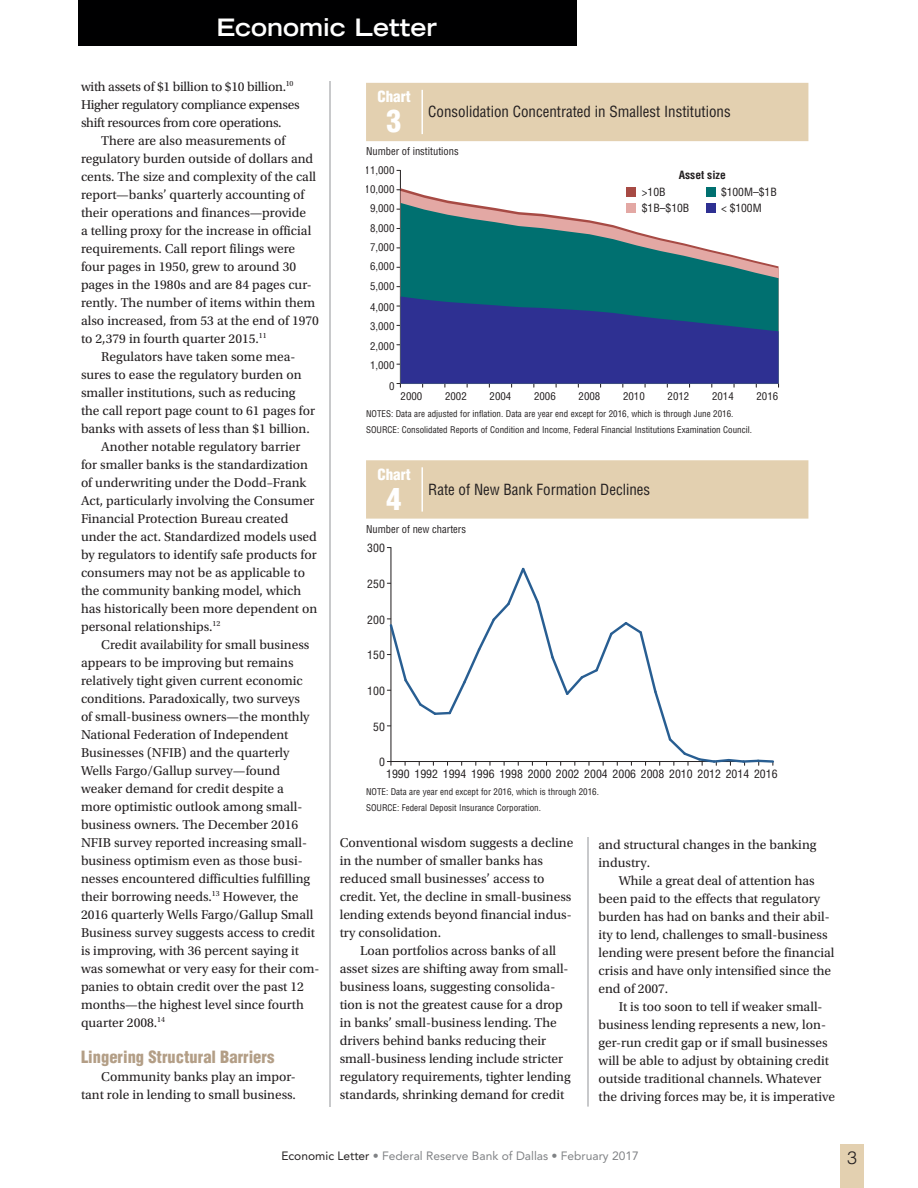
<style>
.page{position:relative;width:918px;height:1188px;background:#fff}
.page>*{position:absolute;margin:0;border:0;box-sizing:border-box;transform-origin:0 0}
.Chart{font:900 condensed 30px "Helvetica LT Std";color:#fff}
.t1{font:700 expanded 24px "Trade Gothic LT Std";color:#fff}
.Page_No{font:300 18px "Helvetica LT Std";color:#231f20}
.Subhead{font:900 condensed 16.5px "Helvetica LT Std";color:#b39e86}
.ChartTitle{font:condensed 15px "Helvetica LT Std";color:#231f20}
.Chart_word{font:900 condensed 15px "Helvetica LT Std";color:#fff}
.BodyText{font:13.5px/18px "Utopia Std";color:#231f20}
.BodyText-2{font:13.5px/18px "Utopia Std";letter-spacing:-.02em;color:#231f20}
.t2{font:12px "Avenir LT Std";color:#808285}
.t3{font:condensed 11.25px "Helvetica LT Std";color:#231f20;scale:1.04 1}
.t4{font:condensed 11.1px/16.8px "Helvetica LT Std";color:#231f20;scale:1.04 1}
.ChartAxis{font:condensed 10.5px "Helvetica LT Std";color:#231f20;scale:1.04 1}
.ChartAxis-2{font:condensed 10.5px "Helvetica LT Std";color:#231f20}
.Source{font:condensed 9px "Helvetica LT Std";color:#231f20}
.s1{font-weight:700}
.s2{color:#231f20}
</style>
<div class="page">
<div style="left:78px;top:0;width:499px;height:46px;background:#000001"></div>
<div style="left:840px;top:1144px;width:24px;height:44px;background:#e3d0b0"></div>
<div style="left:366px;top:83px;width:442px;height:58px;background:#e3d0b0"></div>
<hr style="left:421px;top:90px;width:2px;height:44px;background:#fff">
<div style="left:366px;top:460px;width:442px;height:59px;background:#e3d0b0"></div>
<hr style="left:421px;top:467px;width:2px;height:45px;background:#fff">
<hr style="left:400px;top:170px;width:1px;height:214px;background:#231f20">
<svg style="left:401px;top:191px;width:315px;height:12px"></svg>
<svg style="left:401px;top:203px;width:378px;height:94px;fill:#007070"></svg>
<svg style="left:397px;top:297px;width:382px;height:90px;background:#2e438f"></svg>
<div style="left:706px;top:187px;width:9px;height:9px;background:#007070"></div>
<div style="left:706px;top:203px;width:9px;height:10px;background:#2e3092"></div>
<div style="left:626px;top:187px;width:10px;height:10px;background:#a74a44"></div>
<div style="left:626px;top:203px;width:10px;height:9px;background:#e3a8a4"></div>
<hr style="left:391px;top:548px;width:1px;height:214px;background:#231f20">
<svg style="left:387px;top:566px;width:387px;height:199px"></svg>
<hr style="left:330px;top:81px;width:1px;height:1026px;background:#939598">
<hr style="left:588px;top:837px;width:1px;height:270px;background:#939598">
<h2 class="t1" style="left:217px;top:12px;width:222px">Economic Letter</h2>
<p class="BodyText-2" style="left:81px;top:78px;width:220px">with assets of $1 billion to $10 billion.<sup>10<br></sup>Higher regulatory compliance expenses shift resources from core operations.</p>
<p class="BodyText" style="left:81px;top:132px;width:240px;text-indent:20px">There are also measurements of regulatory burden outside of dollars and cents. The size and complexity of the call report—banks’ quarterly accounting of their operations and finances—provide<br>a telling proxy for the increase in official requirements. Call report filings were four pages in 1950, grew to around 30 pages in the 1980s and are 84 pages cur&shy;rently. The number of items within them also increased, from 53 at the end of 1970 to 2,379 in fourth quarter 2015.<sup>11</sup></p>
<p class="BodyText" style="left:81px;top:348px;width:236px;text-indent:20px">Regulators have taken some mea&shy;sures to ease the regulatory burden on smaller institutions, such as reducing the call report page count to 61 pages for banks with assets of less than $1 billion.</p>
<p class="BodyText" style="left:81px;top:438px;width:238px;text-indent:20px">Another notable regulatory barrier for smaller banks is the standardization of underwriting under the Dodd–Frank Act, particularly involving the Consumer Financial Protection Bureau created under the act. Standardized models used by regulators to identify safe products for consumers may not be as applicable to the community banking model, which has historically been more dependent on personal relationships.<sup>12</sup></p>
<p class="BodyText" style="left:81px;top:636px;width:240px;text-indent:20px">Credit availability for small business appears to be improving but remains relatively tight given current economic conditions. Paradoxically, two surveys<br>of small-business owners—the monthly National Federation of Independent Businesses (NFIB) and the quarterly Wells Fargo/Gallup survey—found weaker demand for credit despite a<br>more optimistic outlook among small&shy;business owners. The December 2016<br>NFIB survey reported increasing small&shy;business optimism even as those busi&shy;nesses encountered difficulties fulfilling their borrowing needs.<sup>13</sup> However, the 2016 quarterly Wells Fargo/Gallup Small Business survey suggests access to credit is improving, with 36 percent saying it was somewhat or very easy for their com&shy;panies to obtain credit over the past 12 months—the highest level since fourth quarter 2008.<sup>14</sup></p>
<p class="Subhead" style="left:81px;top:1046px;width:195px">Lingering Structural Barriers</p>
<p class="BodyText" style="left:81px;top:1068px;width:216px;text-align:right">Community banks play an impor&shy;tant role in lending to small business.</p>
<p class="Chart_word" style="left:377px;top:87px;width:35px">Chart</p>
<p class="Chart" style="left:387px;top:102px;width:16px">3</p>
<p class="ChartTitle" style="left:428px;top:103px;width:304px">Consolidation Concentrated in Smallest Institutions</p>
<p class="ChartAxis-2" style="left:366px;top:145px;width:94px">Number of institutions</p>
<p class="ChartAxis" style="left:365px;top:163px;width:30px">11,000</p>
<p class="ChartAxis" style="left:365px;top:183px;width:30px">10,000</p>
<p class="ChartAxis" style="left:370px;top:202px;width:25px">9,000</p>
<p class="ChartAxis" style="left:370px;top:221px;width:25px">8,000</p>
<p class="ChartAxis" style="left:370px;top:241px;width:25px">7,000</p>
<p class="ChartAxis" style="left:370px;top:260px;width:25px">6,000</p>
<p class="ChartAxis" style="left:370px;top:279px;width:25px">5,000</p>
<p class="ChartAxis" style="left:370px;top:300px;width:25px">4,000</p>
<p class="ChartAxis" style="left:370px;top:320px;width:25px">3,000</p>
<p class="ChartAxis" style="left:370px;top:339px;width:25px">2,000</p>
<p class="ChartAxis" style="left:370px;top:359px;width:25px">1,000</p>
<p class="t4" style="left:721px;top:166px;width:55px;text-indent:-42px"><span class="s1">Asset size </span>$100M–$1B &lt; $100M</p>
<p class="t4" style="left:642px;top:184px;width:47px;line-height:15.9px">&gt;10B $1B–$10B</p>
<p class="ChartAxis" style="left:389px;top:380px;width:7px">0</p>
<p class="ChartAxis" style="left:401px;top:389px;width:22px">2000</p>
<p class="ChartAxis" style="left:445px;top:389px;width:22px">2002</p>
<p class="ChartAxis" style="left:490px;top:389px;width:22px">2004</p>
<p class="ChartAxis" style="left:534px;top:389px;width:22px">2006</p>
<p class="ChartAxis" style="left:579px;top:389px;width:22px">2008</p>
<p class="ChartAxis" style="left:623px;top:389px;width:22px">2010</p>
<p class="ChartAxis" style="left:668px;top:389px;width:22px">2012</p>
<p class="ChartAxis" style="left:712px;top:389px;width:22px">2014</p>
<p class="ChartAxis" style="left:757px;top:389px;width:22px">2016</p>
<p class="Source" style="left:366px;top:408px;width:369px">NOTES: Data are adjusted for inflation. Data are year end except for 2016, which is through June 2016.</p>
<p class="Source" style="left:366px;top:424px;width:387px">SOURCE: Consolidated Reports of Condition and Income, Federal Financial Institutions Examination Council.</p>
<p class="Chart_word" style="left:377px;top:465px;width:35px">Chart</p>
<p class="Chart" style="left:387px;top:480px;width:16px">4</p>
<p class="ChartTitle" style="left:428px;top:480px;width:224px">Rate of New Bank Formation Declines</p>
<p class="ChartAxis-2" style="left:366px;top:522px;width:102px">Number of new charters</p>
<p class="t3" style="left:367px;top:541px;width:18px">300</p>
<p class="t3" style="left:367px;top:577px;width:18px">250</p>
<p class="t3" style="left:367px;top:613px;width:18px">200</p>
<p class="t3" style="left:367px;top:648px;width:18px">150</p>
<p class="t3" style="left:367px;top:684px;width:18px">100</p>
<p class="t3" style="left:373px;top:720px;width:13px">50</p>
<p class="t3" style="left:379px;top:755px;width:7px">0</p>
<p class="t3" style="left:386px;top:767px;width:378px">1990 1992 1994 1996 1998 2000 2002 2004 2006 2008 2010 2012 2014 2016</p>
<p class="Source" style="left:366px;top:786px;width:234px">NOTE: Data are year end except for 2016, which is through 2016.</p>
<p class="Source" style="left:366px;top:802px;width:176px">SOURCE: Federal Deposit Insurance Corporation.</p>
<p class="BodyText" style="left:340px;top:834px;width:235px">Conventional wisdom suggests a decline in the number of smaller banks has reduced small businesses’ access to credit. Yet, the decline in small-business lending extends beyond financial indus&shy;try consolidation.</p>
<p class="BodyText" style="left:340px;top:942px;width:232px;text-indent:20px">Loan portfolios across banks of all asset sizes are shifting away from small&shy;business loans, suggesting consolida&shy;tion is not the greatest cause for a drop in banks’ small-business lending. The drivers behind banks reducing their small-business lending include stricter regulatory requirements, tighter lending standards, shrinking demand for credit</p>
<p class="BodyText" style="left:598px;top:836px;width:219px">and structural changes in the banking industry.</p>
<p class="BodyText" style="left:598px;top:872px;width:238px;text-indent:20px">While a great deal of attention has been paid to the effects that regulatory burden has had on banks and their abil&shy;ity to lend, challenges to small-business lending were present before the financial crisis and have only intensified since the end of 2007.</p>
<p class="BodyText" style="left:598px;top:998px;width:238px;text-indent:20px">It is too soon to tell if weaker small&shy;business lending represents a new, lon&shy;ger-run credit gap or if small businesses will be able to adjust by obtaining credit outside traditional channels. Whatever the driving forces may be, it is imperative</p>
<p class="t2" style="left:281px;top:1149px;width:359px"><span class="s2">Economic Letter</span> • Federal Reserve Bank of Dallas • February 2017</p>
<p class="Page_No" style="left:847px;top:1146px;width:12px">3</p>
</div>
